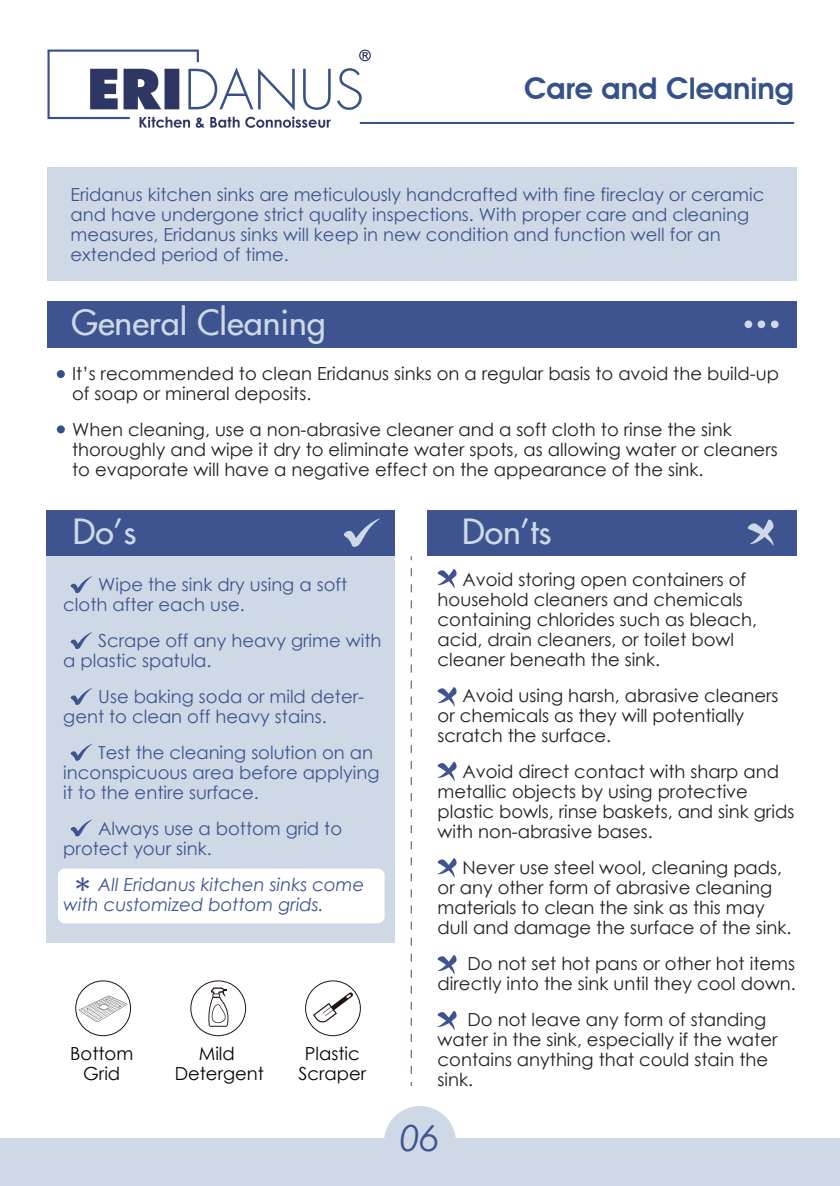
<style>
.page{position:relative;width:840px;height:1186px;background:#fff}
.page>*{position:absolute;margin:0;border:0;box-sizing:border-box;transform-origin:0 0}
.t1{font:38.8px "Century Gothic";color:#3e5491}
.t2{font:italic 36px "Century Gothic";color:#3e5491}
.t3{font:500 34px "Futura";color:#ced9e5}
.t4{font:600 29.8px "Avant Garde IT Cby BT";color:#34518a}
.t5{font:18px/20px "Century Gothic";color:#212020}
.t6{font:18px/20px "Century Gothic";color:#3e5491}
.t7{font:italic 18px/20px "Century Gothic";color:#3e5491}
.t8{font:18px/20px "Century Gothic";color:#070304;text-align:center}
</style>
<div class="page">
<div style="left:0;top:1138px;width:840px;height:48px;background:#ced9e5"></div>
<svg style="left:384px;top:1106px;width:72px;height:32px"></svg>
<hr style="left:360px;top:122px;width:434px;height:2px;background:#34518a">
<svg style="left:47px;top:50px;width:324px;height:78px"></svg>
<div style="left:47px;top:555px;width:348px;height:387px;background:#ced9e5"></div>
<svg style="left:437px;top:569px;width:20px;height:20px"></svg>
<svg style="left:437px;top:687px;width:20px;height:20px"></svg>
<svg style="left:437px;top:761px;width:20px;height:20px"></svg>
<svg style="left:437px;top:858px;width:20px;height:20px"></svg>
<svg style="left:437px;top:955px;width:20px;height:20px"></svg>
<svg style="left:437px;top:1011px;width:20px;height:19px"></svg>
<div style="left:47px;top:510px;width:348px;height:45px;background:#3e5491"></div>
<div style="left:427px;top:510px;width:370px;height:45px;background:#3e5491"></div>
<svg style="left:70px;top:576px;width:23px;height:18px"></svg>
<svg style="left:70px;top:632px;width:23px;height:17px"></svg>
<svg style="left:70px;top:688px;width:23px;height:17px"></svg>
<svg style="left:70px;top:744px;width:22px;height:17px"></svg>
<svg style="left:70px;top:819px;width:23px;height:18px"></svg>
<div style="left:47px;top:168px;width:750px;height:113px;background:#ced9e5"></div>
<div style="left:47px;top:301px;width:750px;height:47px;background:#3e5491"></div>
<svg style="left:344px;top:518px;width:37px;height:29px"></svg>
<svg style="left:748px;top:519px;width:26px;height:27px"></svg>
<svg style="left:411px;top:568px;width:1px;height:518px"></svg>
<div style="left:745px;top:320px;width:7px;height:8px;background:#ced9e5;border-radius:50%"></div>
<div style="left:758px;top:320px;width:7px;height:8px;background:#ced9e5;border-radius:50%"></div>
<div style="left:771px;top:320px;width:8px;height:8px;background:#ced9e5;border-radius:50%"></div>
<div style="left:57px;top:370px;width:8px;height:8px;background:#34518a;border-radius:50%"></div>
<div style="left:57px;top:425px;width:8px;height:8px;background:#34518a;border-radius:50%"></div>
<svg style="left:313px;top:992px;width:40px;height:30px"></svg>
<svg style="left:79px;top:995px;width:48px;height:27px"></svg>
<svg style="left:208px;top:987px;width:21px;height:40px"></svg>
<div style="left:58px;top:869px;width:327px;height:54px;background:#fff;border-radius:7px"></div>
<div style="left:75px;top:980px;width:56px;height:56px;border:1px solid #1f1511;border-radius:50%"></div>
<div style="left:190px;top:980px;width:56px;height:56px;border:1px solid #1f1511;border-radius:50%"></div>
<div style="left:305px;top:980px;width:56px;height:56px;border:1px solid #1f1511;border-radius:50%"></div>
<h3 class="t4" style="left:524px;top:70px;width:272px">Care and Cleaning</h3>
<p class="t6" style="left:71px;top:184px;width:695px">Eridanus kitchen sinks are meticulously handcrafted with fine fireclay or ceramic and have undergone strict quality inspections. With proper care and cleaning measures, Eridanus sinks will keep in new condition and function well for an extended period of time.</p>
<h3 class="t3" style="left:71px;top:301px;width:256px">General Cleaning</h3>
<p class="t5" style="left:72px;top:364px;width:708px">It’s recommended to clean Eridanus sinks on a regular basis to avoid the build-up of soap or mineral deposits.</p>
<p class="t5" style="left:72px;top:420px;width:707px">When cleaning, use a non-abrasive cleaner and a soft cloth to rinse the sink thoroughly and wipe it dry to eliminate water spots, as allowing water or cleaners to evaporate will have a negative effect on the appearance of the sink.</p>
<h3 class="t3" style="left:73px;top:511px;width:65px">Do’s</h3>
<p class="t6" style="left:63px;top:574px;width:285px;text-indent:35px">Wipe the sink dry using a soft cloth after each use.</p>
<p class="t6" style="left:63px;top:630px;width:320px;text-indent:35px">Scrape off any heavy grime with a plastic spatula.</p>
<p class="t6" style="left:63px;top:686px;width:302px;text-indent:35px">Use baking soda or mild deter&shy;gent to clean off heavy stains.</p>
<p class="t6" style="left:63px;top:742px;width:318px;text-indent:35px">Test the cleaning solution on an inconspicuous area before applying it to the entire surface.</p>
<p class="t6" style="left:63px;top:818px;width:280px;text-indent:35px">Always use a bottom grid to protect your sink.</p>
<p class="t7" style="left:63px;top:874px;width:303px;text-indent:35px">All Eridanus kitchen sinks come with customized bottom grids.</p>
<h1 class="t1" style="left:74px;top:865px;width:18px">*</h1>
<p class="t8" style="left:70px;top:1043px;width:64px">Bottom<br>Grid</p>
<p class="t8" style="left:175px;top:1043px;width:91px">Mild<br>Detergent</p>
<p class="t8" style="left:299px;top:1043px;width:69px">Plastic<br>Scraper</p>
<h3 class="t3" style="left:462px;top:511px;width:91px">Don’ts</h3>
<p class="t5" style="left:438px;top:569px;width:321px;text-indent:25px">Avoid storing open containers of household cleaners and chemicals containing chlorides such as bleach, acid, drain cleaners, or toilet bowl cleaner beneath the sink.</p>
<p class="t5" style="left:438px;top:685px;width:343px;text-indent:25px">Avoid using harsh, abrasive cleaners or chemicals as they will potentially scratch the surface.</p>
<p class="t5" style="left:438px;top:761px;width:358px;text-indent:25px">Avoid direct contact with sharp and metallic objects by using protective plastic bowls, rinse baskets, and sink grids with non-abrasive bases.</p>
<p class="t5" style="left:438px;top:857px;width:355px;text-indent:25px">Never use steel wool, cleaning pads, or any other form of abrasive cleaning materials to clean the sink as this may dull and damage the surface of the sink.</p>
<p class="t5" style="left:438px;top:953px;width:360px;text-align:right">Do not set hot pans or other hot items directly into the sink until they cool down.</p>
<p class="t5" style="left:438px;top:1009px;width:341px;text-indent:30px">Do not leave any form of standing water in the sink, especially if the water contains anything that could stain the sink.</p>
<h2 class="t2" style="left:400px;top:1113px;width:41px">06</h2>
</div>
